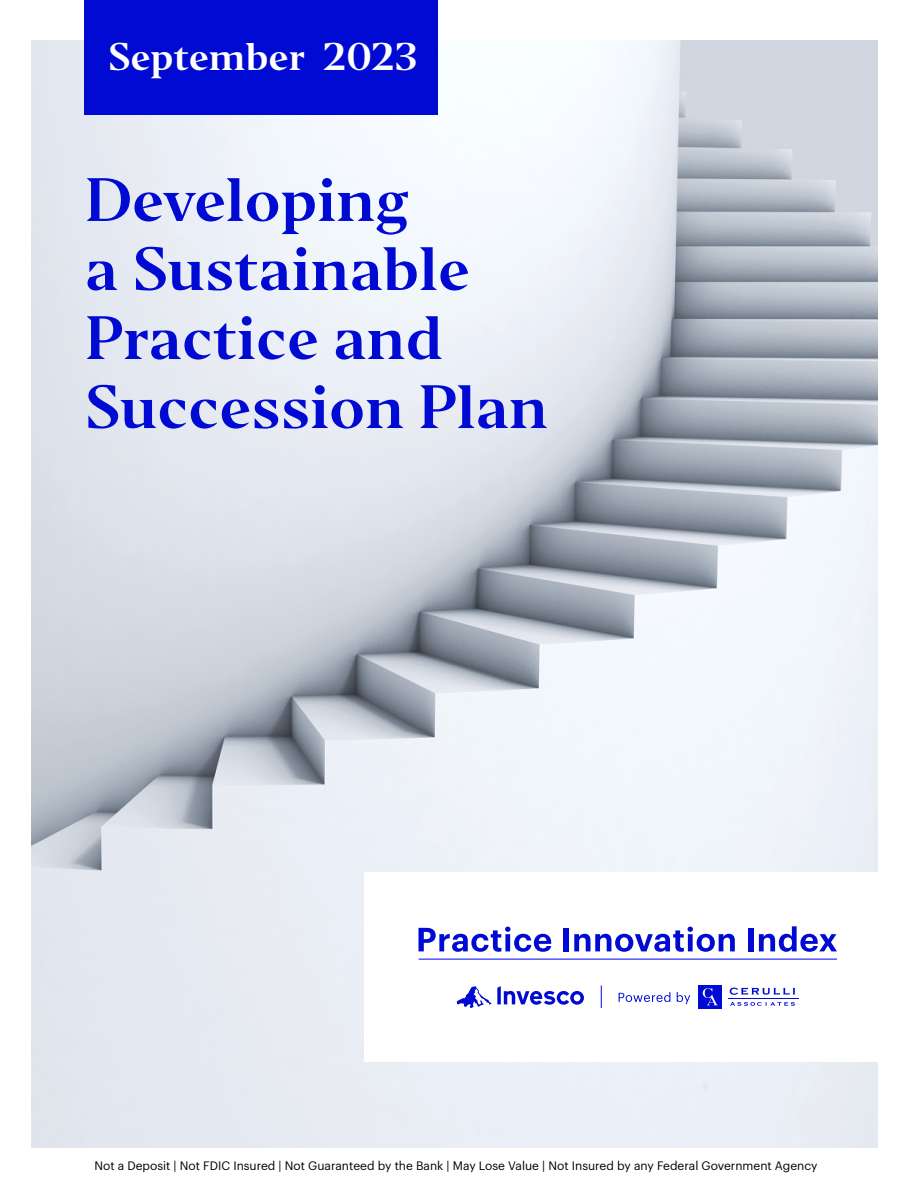
<style>
.page{position:relative;width:918px;height:1188px;background:#fff}
.page>*{position:absolute;margin:0;border:0;box-sizing:border-box;transform-origin:0 0}
.t1{font:57px/69px "Invesco Editor";color:#000ad2}
.t2{font:36px "Invesco Editor";color:#fff}
.t3{font:12px "Graphik";color:#000}
</style>
<div class="page">
<img style="left:31px;top:40px;width:847px;height:1108px">
<div style="left:364px;top:873px;width:554px;height:189px;background:#fff"></div>
<div style="left:85px;top:0;width:353px;height:114px;background:#000ad2"></div>
<svg style="left:457px;top:986px;width:127px;height:22px"></svg>
<div style="left:699px;top:985px;width:23px;height:23px;background:#000ad2"></div>
<hr style="left:728px;top:998px;width:70px;height:1px;background:#000ad2">
<svg style="left:730px;top:1002px;width:65px;height:4px"></svg>
<svg style="left:730px;top:988px;width:65px;height:7px"></svg>
<svg style="left:703px;top:988px;width:15px;height:17px"></svg>
<svg style="left:619px;top:992px;width:71px;height:12px"></svg>
<svg style="left:601px;top:986px;width:1px;height:22px"></svg>
<hr style="left:419px;top:959px;width:418px;height:1px;background:#00f">
<svg style="left:418px;top:927px;width:133px;height:25px"></svg>
<div style="left:564px;top:928px;width:5px;height:23px;background:#000ad2"></div>
<svg style="left:574px;top:927px;width:161px;height:25px"></svg>
<div style="left:748px;top:928px;width:6px;height:23px;background:#000ad2"></div>
<svg style="left:759px;top:926px;width:78px;height:26px"></svg>
<h2 class="t2" style="left:108px;top:34px;width:311px">September 2023</h2>
<h1 class="t1" style="left:85px;top:166px;width:465px">Developing<br>a Sustainable<br>Practice and<br>Succession Plan</h1>
<p class="t3" style="left:94px;top:1157px;width:725px">Not a Deposit | Not FDIC Insured | Not Guaranteed by the Bank | May Lose Value | Not Insured by any Federal Government Agency</p>
</div>
